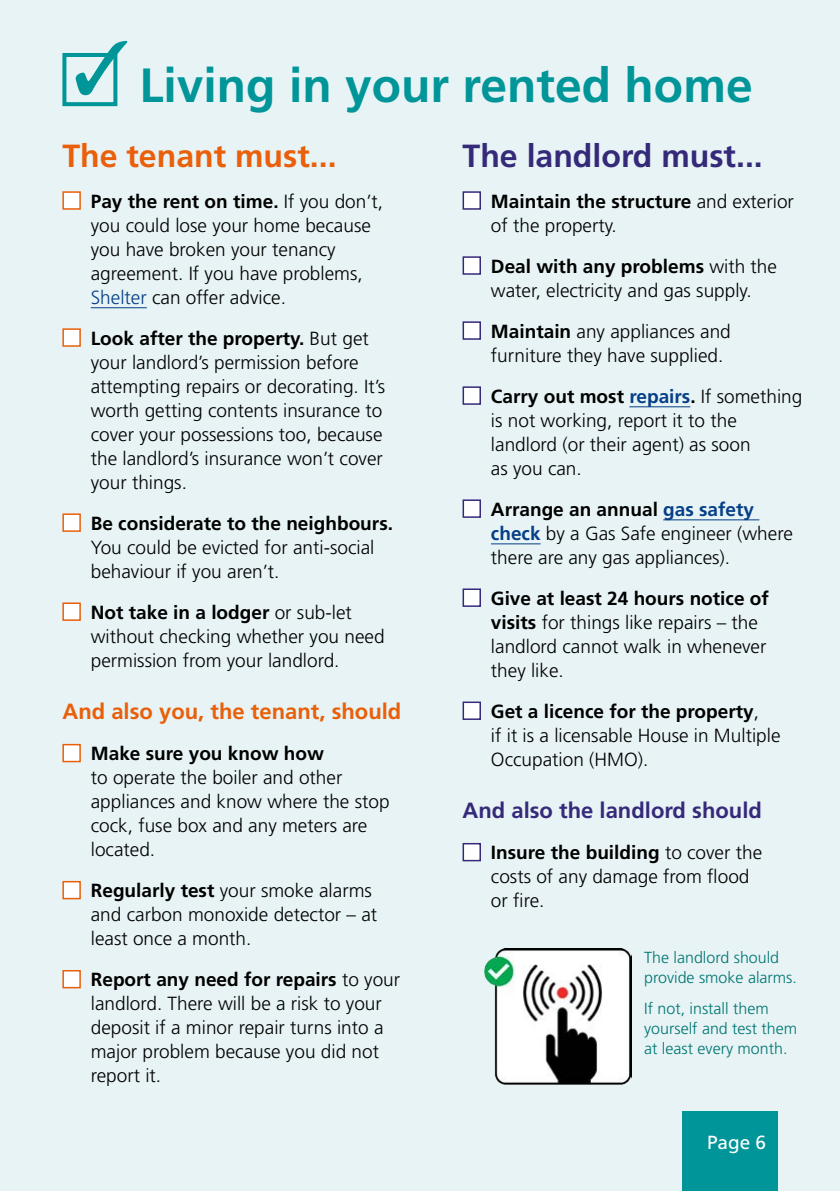
<style>
.page{position:relative;width:840px;height:1191px;background:#fff}
.page>*{position:absolute;margin:0;border:0;box-sizing:border-box;transform-origin:0 0}
.t1{font:700 48px "Frutiger";color:#009598}
.t2{font:700 32px "Frutiger";color:#352979}
.t3{font:700 32px "Frutiger";color:#e95f0a}
.t4{font:700 22px "Frutiger";color:#e95f0a}
.t5{font:700 22px "Frutiger";color:#352979}
.t6{font:300 19px/24px "Frutiger";color:#000}
.t7{font:700 19px "Frutiger";color:#000}
.t8{font:19px "Frutiger";color:#fff}
.t9{font:300 16px/20px "Frutiger";color:#007673}
.s1{font-weight:700}
.s2{color:#063f87}
.s3{font-weight:700;color:#063f87}
</style>
<div class="page">
<div style="left:0;top:0;width:839px;height:1191px;background:#e7f3f4"></div>
<hr style="left:91px;top:307px;width:56px;height:1px;background:#063f87">
<div style="left:62px;top:191px;width:19px;height:19px;background:#fff;border:2px solid #e95f0a"></div>
<div style="left:62px;top:328px;width:19px;height:19px;background:#fff;border:2px solid #e95f0a"></div>
<div style="left:62px;top:513px;width:19px;height:19px;background:#fff;border:2px solid #e95f0a"></div>
<div style="left:62px;top:602px;width:19px;height:19px;background:#fff;border:2px solid #e95f0a"></div>
<div style="left:62px;top:744px;width:19px;height:18px;background:#fff;border:2px solid #e95f0a"></div>
<div style="left:62px;top:881px;width:19px;height:18px;background:#fff;border:2px solid #e95f0a"></div>
<div style="left:62px;top:970px;width:19px;height:18px;background:#fff;border:2px solid #e95f0a"></div>
<hr style="left:629px;top:406px;width:61px;height:1px;background:#063f87">
<hr style="left:662px;top:519px;width:97px;height:1px;background:#063f87">
<hr style="left:490px;top:543px;width:50px;height:1px;background:#063f87">
<div style="left:462px;top:191px;width:18px;height:19px;background:#fff;border:2px solid #352979"></div>
<div style="left:462px;top:256px;width:18px;height:19px;background:#fff;border:2px solid #352979"></div>
<div style="left:462px;top:321px;width:18px;height:19px;background:#fff;border:2px solid #352979"></div>
<div style="left:462px;top:386px;width:18px;height:19px;background:#fff;border:2px solid #352979"></div>
<div style="left:462px;top:499px;width:18px;height:19px;background:#fff;border:2px solid #352979"></div>
<div style="left:462px;top:588px;width:18px;height:19px;background:#fff;border:2px solid #352979"></div>
<div style="left:462px;top:701px;width:18px;height:19px;background:#fff;border:2px solid #352979"></div>
<div style="left:462px;top:843px;width:18px;height:18px;background:#fff;border:2px solid #352979"></div>
<div style="left:62px;top:53px;width:55px;height:53px;border:4px solid #009598"></div>
<img style="left:484px;top:948px;width:147px;height:136px">
<div style="left:682px;top:1111px;width:95px;height:80px;background:#009598"></div>
<h1 class="t1" style="left:73px;top:57px;width:681px">✓ Living in your rented home</h1>
<h2 class="t3" style="left:62px;top:137px;width:275px">The tenant must...</h2>
<p class="t6" style="left:91px;top:189px;width:293px"><span class="s1">Pay the rent on time.</span> If you don’t, you could lose your home because you have broken your tenancy agreement. If you have problems,<br><span class="s2">Shelter</span> can offer advice.</p>
<p class="t6" style="left:91px;top:326px;width:296px"><span class="s1">Look after the property.</span> But get your landlord’s permission before attempting repairs or decorating. It’s worth getting contents insurance to cover your possessions too, because the landlord’s insurance won’t cover your things.</p>
<p class="t7" style="left:91px;top:512px;width:303px">Be considerate to the neighbours.</p>
<p class="t6" style="left:91px;top:535px;width:285px">You could be evicted for anti-social behaviour if you aren’t.</p>
<p class="t6" style="left:91px;top:600px;width:295px"><span class="s1">Not take in a lodger</span> or sub-let without checking whether you need permission from your landlord.</p>
<p class="t4" style="left:62px;top:698px;width:340px">And also you, the tenant, should</p>
<p class="t7" style="left:91px;top:742px;width:234px">Make sure you know how</p>
<p class="t6" style="left:91px;top:765px;width:300px">to operate the boiler and other appliances and know where the stop cock, fuse box and any meters are located.</p>
<p class="t6" style="left:91px;top:878px;width:288px"><span class="s1">Regularly test</span> your smoke alarms and carbon monoxide detector – at least once a month.</p>
<p class="t6" style="left:91px;top:967px;width:311px"><span class="s1">Report any need for repairs</span> to your landlord. There will be a risk to your deposit if a minor repair turns into a major problem because you did not report it.</p>
<h2 class="t2" style="left:462px;top:137px;width:301px">The landlord must...</h2>
<p class="t6" style="left:490px;top:189px;width:304px"><span class="s1">Maintain the structure</span> and exterior of the property.</p>
<p class="t6" style="left:490px;top:254px;width:287px"><span class="s1">Deal with any problems</span> with the water, electricity and gas supply.</p>
<p class="t6" style="left:490px;top:319px;width:241px"><span class="s1">Maintain</span> any appliances and furniture they have supplied.</p>
<p class="t6" style="left:490px;top:384px;width:313px"><span class="s1">Carry out most</span> <span class="s3">repairs</span><span class="s1">.</span> If something is not working, report it to the landlord (or their agent) as soon<br>as you can.</p>
<p class="t6" style="left:490px;top:497px;width:303px"><span class="s1">Arrange an annual</span> <span class="s3">gas safety check</span> by a Gas Safe engineer (where there are any gas appliances).</p>
<p class="t6" style="left:490px;top:586px;width:279px"><span class="s1">Give at least 24 hours notice of visits</span> for things like repairs – the landlord cannot walk in whenever they like.</p>
<p class="t6" style="left:490px;top:699px;width:291px"><span class="s1">Get a licence for the property</span>,<br>if it is a licensable House in Multiple<br>Occupation (HMO).</p>
<p class="t5" style="left:462px;top:797px;width:301px">And also the landlord should</p>
<p class="t6" style="left:490px;top:840px;width:272px"><span class="s1">Insure the building</span> to cover the costs of any damage from flood or fire.</p>
<p class="t9" style="left:643px;top:947px;width:154px">The landlord should provide smoke alarms.</p>
<p class="t9" style="left:643px;top:998px;width:154px">If not, install them yourself and test them at least every month.</p>
<p class="t8" style="left:706px;top:1131px;width:61px">Page 6</p>
</div>
